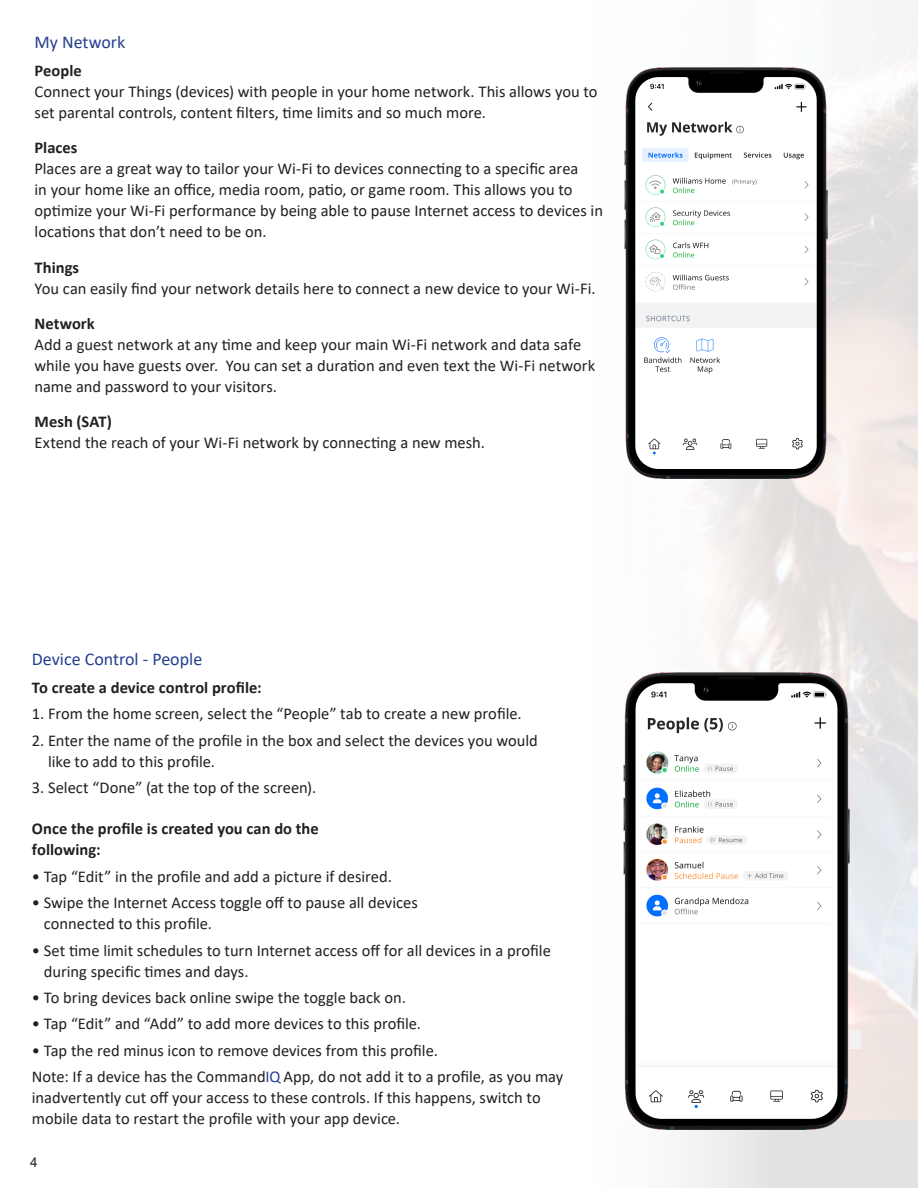
<style>
.page{position:relative;width:918px;height:1188px;background:#fff}
.page>*{position:absolute;margin:0;border:0;box-sizing:border-box;transform-origin:0 0}
.t1{font:18px "Calibri";color:#253f8e}
.Body{font:16.5px/21px "Calibri";color:#231f20}
.Body-2{font:700 16.5px/21px "Calibri";letter-spacing:.005em;color:#231f20}
.t2{font:13.5px "Arial";color:#231f20}
.s1{font-weight:700}
.s2{color:#253f8e}
</style>
<div class="page">
<div style="left:717px;top:1030px;width:144px;height:19px;background:#f2f2f2"></div>
<img style="left:624px;top:673px;width:225px;height:457px">
<img style="left:624px;top:68px;width:203px;height:411px">
<p class="t1" style="left:35px;top:30px;width:92px">My Network</p>
<p class="Body" style="left:35px;top:59px;width:565px"><span class="s1">People<br></span>Connect your Things (devices) with people in your home network. This allows you to set parental controls, content filters, time limits and so much more.</p>
<p class="Body" style="left:35px;top:137px;width:570px"><span class="s1">Places<br></span>Places are a great way to tailor your Wi-Fi to devices connecting to a specific area<br>in your home like an office, media room, patio, or game room. This allows you to optimize your Wi-Fi performance by being able to pause Internet access to devices in locations that don’t need to be on.</p>
<p class="Body" style="left:35px;top:256px;width:562px"><span class="s1">Things<br></span>You can easily find your network details here to connect a new device to your Wi-Fi.</p>
<p class="Body" style="left:35px;top:313px;width:562px"><span class="s1">Network<br></span>Add a guest network at any time and keep your main Wi-Fi network and data safe while you have guests over. You can set a duration and even text the Wi-Fi network name and password to your visitors.</p>
<p class="Body" style="left:35px;top:411px;width:452px"><span class="s1">Mesh (SAT)<br></span>Extend the reach of your Wi-Fi network by connecting a new mesh.</p>
<p class="t1" style="left:32px;top:647px;width:172px">Device Control - People</p>
<p class="Body-2" style="left:32px;top:677px;width:231px">To create a device control profile:</p>
<p class="Body" style="left:32px;top:703px;width:491px">1. From the home screen, select the “People” tab to create a new profile.</p>
<p class="Body" style="left:48px;top:729px;width:491px;text-indent:-16px">2. Enter the name of the profile in the box and select the devices you would like to add to this profile.</p>
<p class="Body" style="left:32px;top:777px;width:286px">3. Select “Done” (at the top of the screen).</p>
<p class="Body-2" style="left:32px;top:818px;width:288px">Once the profile is created you can do the following:</p>
<p class="Body" style="left:32px;top:865px;width:362px">• Tap “Edit” in the profile and add a picture if desired.</p>
<p class="Body" style="left:44px;top:892px;width:375px;text-indent:-12px">• Swipe the Internet Access toggle off to pause all devices connected to this profile.</p>
<p class="Body" style="left:44px;top:939px;width:509px;text-indent:-12px">• Set time limit schedules to turn Internet access off for all devices in a profile during specific times and days.</p>
<p class="Body" style="left:32px;top:987px;width:376px">• To bring devices back online swipe the toggle back on.</p>
<p class="Body" style="left:32px;top:1013px;width:391px">• Tap “Edit” and “Add” to add more devices to this profile.</p>
<p class="Body" style="left:32px;top:1039px;width:408px">• Tap the red minus icon to remove devices from this profile.</p>
<p class="Body" style="left:32px;top:1066px;width:533px">Note: If a device has the Command<span class="s2">IQ</span> App, do not add it to a profile, as you may inadvertently cut off your access to these controls. If this happens, switch to mobile data to restart the profile with your app device.</p>
<p class="t2" style="left:30px;top:1153px;width:9px">4</p>
</div>
